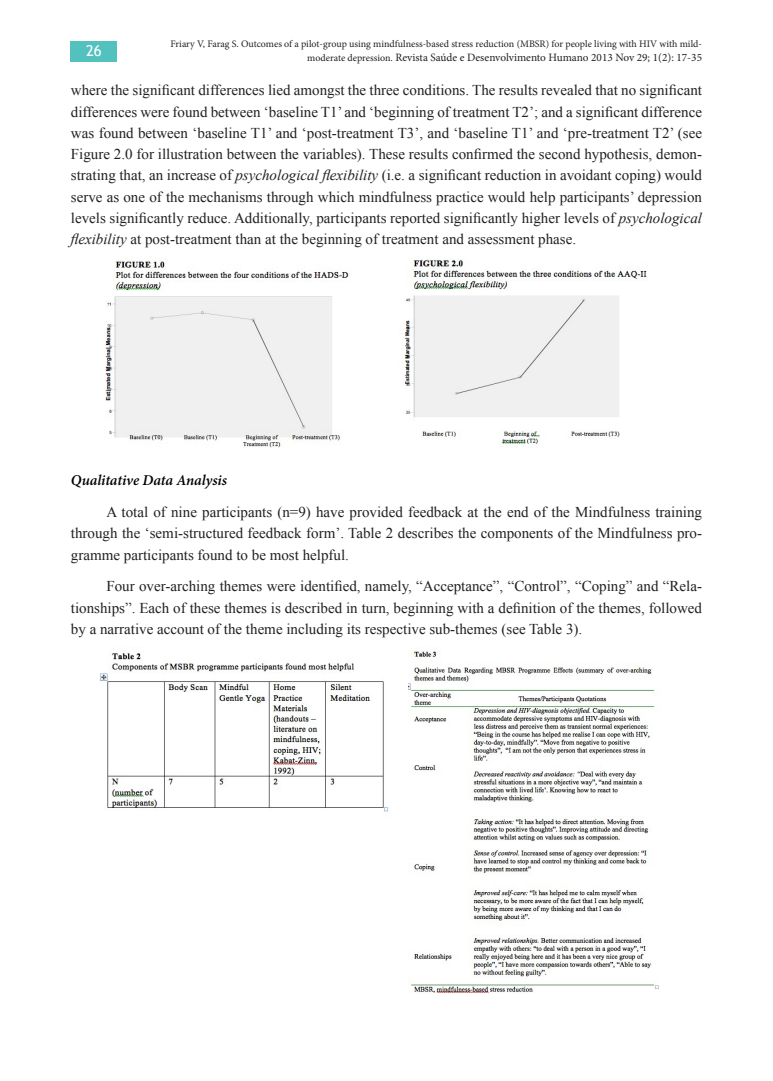
<style>
.page{position:relative;width:773px;height:1081px;background:#fff}
.page>*{position:absolute;margin:0;border:0;box-sizing:border-box;transform-origin:0 0}
.Corpo_Texto{font:15px/21.2px "Times New Roman";color:#231f20;text-align:justify}
.Sub_Títulos{font:italic 600 15px "Minion Pro";letter-spacing:-.01em;color:#000}
.t1{font:15px "Trebuchet MS";color:#fff}
.t2{font:11.25px "Minion Pro";color:#231f20}
.t3{font:10px "Minion Pro";color:#231f20}
.s1{font-size:10px}
.s2{font-style:italic}
</style>
<div class="page">
<div style="left:71px;top:42px;width:46px;height:20px;background:#53c2bf"></div>
<img style="left:99px;top:651px;width:290px;height:163px">
<img style="left:409px;top:646px;width:250px;height:348px">
<img style="left:105px;top:260px;width:244px;height:188px">
<img style="left:404px;top:259px;width:243px;height:190px">
<p class="t3" style="left:170px;top:37px;width:533px">Friary V, Farag S. Outcomes of a pilot-group using mindfulness-based stress reduction (MBSR) for people living with HIV with mild-</p>
<p class="t2" style="left:307px;top:50px;width:396px"><span class="s1">moderate depression.</span> Revista Saúde e Desenvolvimento Humano 2013 Nov 29; 1(2): 17-35</p>
<p class="Corpo_Texto" style="left:71px;top:80px;width:632px">where the significant differences lied amongst the three conditions. The results revealed that no significant differences were found between ‘baseline T1’ and ‘beginning of treatment T2’; and a significant difference was found between ‘baseline T1’ and ‘post-treatment T3’, and ‘baseline T1’ and ‘pre-treatment T2’ (see Figure 2.0 for illustration between the variables). These results confirmed the second hypothesis, demon&shy;strating that, an increase of <span class="s2">psychological flexibility</span> (i.e. a significant reduction in avoidant coping) would serve as one of the mechanisms through which mindfulness practice would help participants’ depression levels significantly reduce. Additionally, participants reported significantly higher levels of <span class="s2">psychological flexibility</span> at post-treatment than at the beginning of treatment and assessment phase.</p>
<p class="t1" style="left:86px;top:42px;width:17px">26</p>
<p class="Sub_Títulos" style="left:71px;top:470px;width:158px">Qualitative Data Analysis</p>
<p class="Corpo_Texto" style="left:71px;top:501px;width:632px;text-indent:35px">A total of nine participants (n=9) have provided feedback at the end of the Mindfulness training through the ‘semi-structured feedback form’. Table 2 describes the components of the Mindfulness pro&shy;gramme participants found to be most helpful.</p>
<p class="Corpo_Texto" style="left:71px;top:575px;width:632px;text-indent:35px">Four over-arching themes were identified, namely, “Acceptance”, “Control”, “Coping” and “Rela&shy;tionships”. Each of these themes is described in turn, beginning with a definition of the themes, followed by a narrative account of the theme including its respective sub-themes (see Table 3).</p>
</div>
